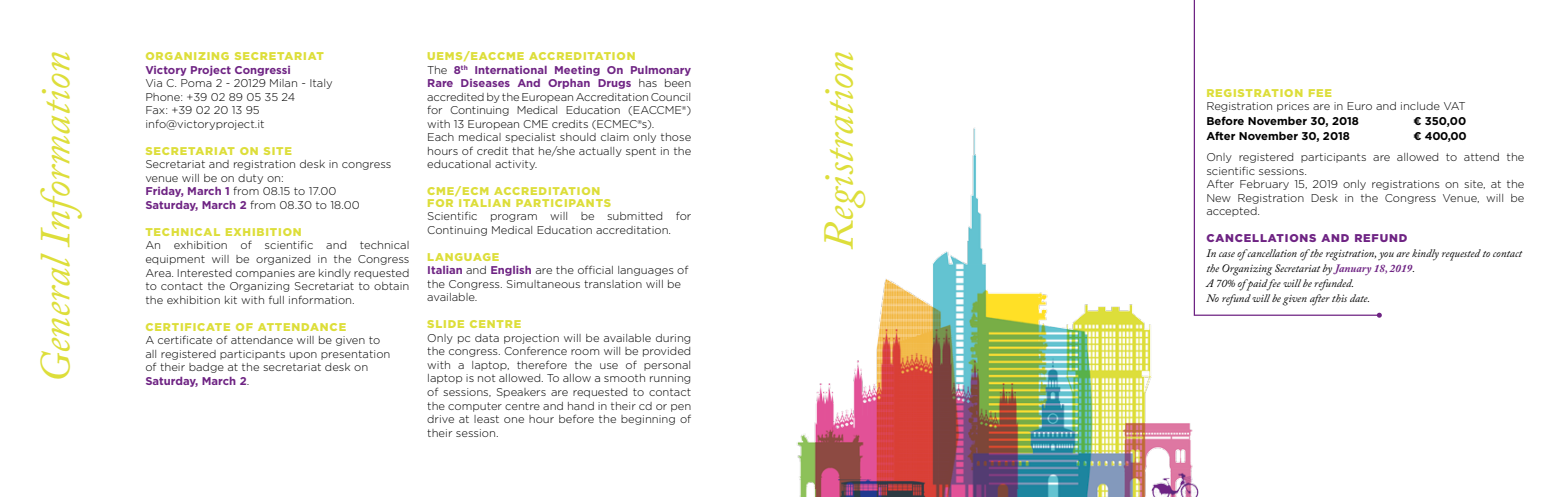
<style>
.page{position:relative;width:1560px;height:497px;background:#fff}
.page>*{position:absolute;margin:0;border:0;box-sizing:border-box;transform-origin:0 0}
.t1{font:italic 42.38px "Adobe Caslon Pro";color:#ddde3a}
.t2{font:300 11.25px/13.5px "Gotham";color:#000}
.t3{font:italic 11.25px/15px "Adobe Caslon Pro";color:#000}
.t4{font:900 11.25px/11.2px "Gotham";letter-spacing:.075em;color:#ddde3a}
.t5{font:700 11.25px "Gotham";color:#000}
.t6{font:700 11.25px "Gotham";color:#6e2383}
.t7{font:900 11.25px "Gotham";letter-spacing:.075em;color:#6e2383}
.s1{font-weight:900;color:#ddde3a}
.s2{font-weight:700;color:#6e2383}
</style>
<div class="page">
<img style="left:797px;top:127px;width:396px;height:355px">
<svg style="left:1192px;top:0;width:184px;height:316px"></svg>
<svg style="left:1376px;top:312px;width:5px;height:5px"></svg>
<img style="left:799px;top:482px;width:400px;height:14px">
<p class="t2" style="left:427px;top:49px;width:266px"><span class="s1">UEMS/EACCME ACCREDITATION<br></span>The <span class="s2">8</span><sup>th</sup> <span class="s2">International Meeting On Pulmonary Rare Diseases And Orphan Drugs</span> has been accredited by the European Accreditation Council for Continuing Medical Education (EACCME®) with 13 European CME credits (ECMEC®s).<br>Each medical specialist should claim only those hours of credit that he/she actually spent in the educational activity.</p>
<p class="t4" style="left:427px;top:185px;width:185px">CME/ECM ACCREDITATION<br>FOR ITALIAN PARTICIPANTS</p>
<p class="t2" style="left:427px;top:209px;width:265px">Scientific program will be submitted for<br>Continuing Medical Education accreditation.</p>
<p class="t2" style="left:427px;top:249px;width:263px"><span class="s1">LANGUAGE<br></span><span class="s2">Italian</span> and <span class="s2">English</span> are the official languages of the Congress. Simultaneous translation will be available.</p>
<p class="t4" style="left:427px;top:318px;width:96px">SLIDE CENTRE</p>
<p class="t2" style="left:427px;top:330px;width:265px;text-align:justify">Only pc data projection will be available during the congress. Conference room will be provided with a laptop, therefore the use of personal laptop is not allowed. To allow a smooth running of sessions, Speakers are requested to contact the computer centre and hand in their cd or pen drive at least one hour before the beginning of their session.</p>
<p class="t4" style="left:145px;top:50px;width:180px">ORGANIZING SECRETARIAT</p>
<p class="t6" style="left:145px;top:62px;width:147px">Victory Project Congressi</p>
<p class="t2" style="left:145px;top:76px;width:189px">Via C. Poma 2 - 20129 Milan - Italy<br>Phone: +39 02 89 05 35 24<br>Fax: +39 02 20 13 95 info@victoryproject.it</p>
<p class="t4" style="left:145px;top:145px;width:148px">SECRETARIAT ON SITE</p>
<p class="t2" style="left:145px;top:157px;width:248px">Secretariat and registration desk in congress venue will be on duty on:<br><span class="s2">Friday, March 1</span> from 08.15 to 17.00<br><span class="s2">Saturday, March 2</span> from 08.30 to 18.00</p>
<p class="t4" style="left:145px;top:226px;width:158px">TECHNICAL EXHIBITION</p>
<p class="t2" style="left:145px;top:238px;width:265px;text-align:justify">An exhibition of scientific and technical equipment will be organized in the Congress Area. Interested companies are kindly requested to contact the Organizing Secretariat to obtain the exhibition kit with full information.</p>
<p class="t4" style="left:145px;top:320px;width:202px">CERTIFICATE OF ATTENDANCE</p>
<p class="t2" style="left:145px;top:332px;width:246px">A certificate of attendance will be given to all registered participants upon presentation of their badge at the secretariat desk on <span class="s2">Saturday, March 2</span>.</p>
<h1 class="t1" style="left:30px;top:383px;width:333px;rotate:-90deg">General Information</h1>
<h1 class="t1" style="left:813px;top:250px;width:200px;rotate:-90deg">Registration</h1>
<p class="t4" style="left:1206px;top:87px;width:127px">REGISTRATION FEE</p>
<p class="t2" style="left:1206px;top:99px;width:261px">Registration prices are in Euro and include VAT</p>
<p class="t5" style="left:1206px;top:113px;width:154px">Before November 30, 2018</p>
<p class="t5" style="left:1413px;top:113px;width:54px">€ 350,00</p>
<p class="t5" style="left:1206px;top:128px;width:145px">After November 30, 2018</p>
<p class="t5" style="left:1413px;top:128px;width:55px">€ 400,00</p>
<p class="t2" style="left:1206px;top:150px;width:320px">Only registered participants are allowed to attend the scientific sessions.<br>After February 15, 2019 only registrations on site, at the New Registration Desk in the Congress Venue, will be accepted.</p>
<p class="t7" style="left:1206px;top:230px;width:203px">CANCELLATIONS AND REFUND</p>
<p class="t3" style="left:1206px;top:246px;width:317px">In case of cancellation of the registration, you are kindly requested to contact the Organizing Secretariat by <span class="s2">January 18, 2019</span>.<br>A 70% of paid fee will be refunded.<br>No refund will be given after this date.</p>
</div>
